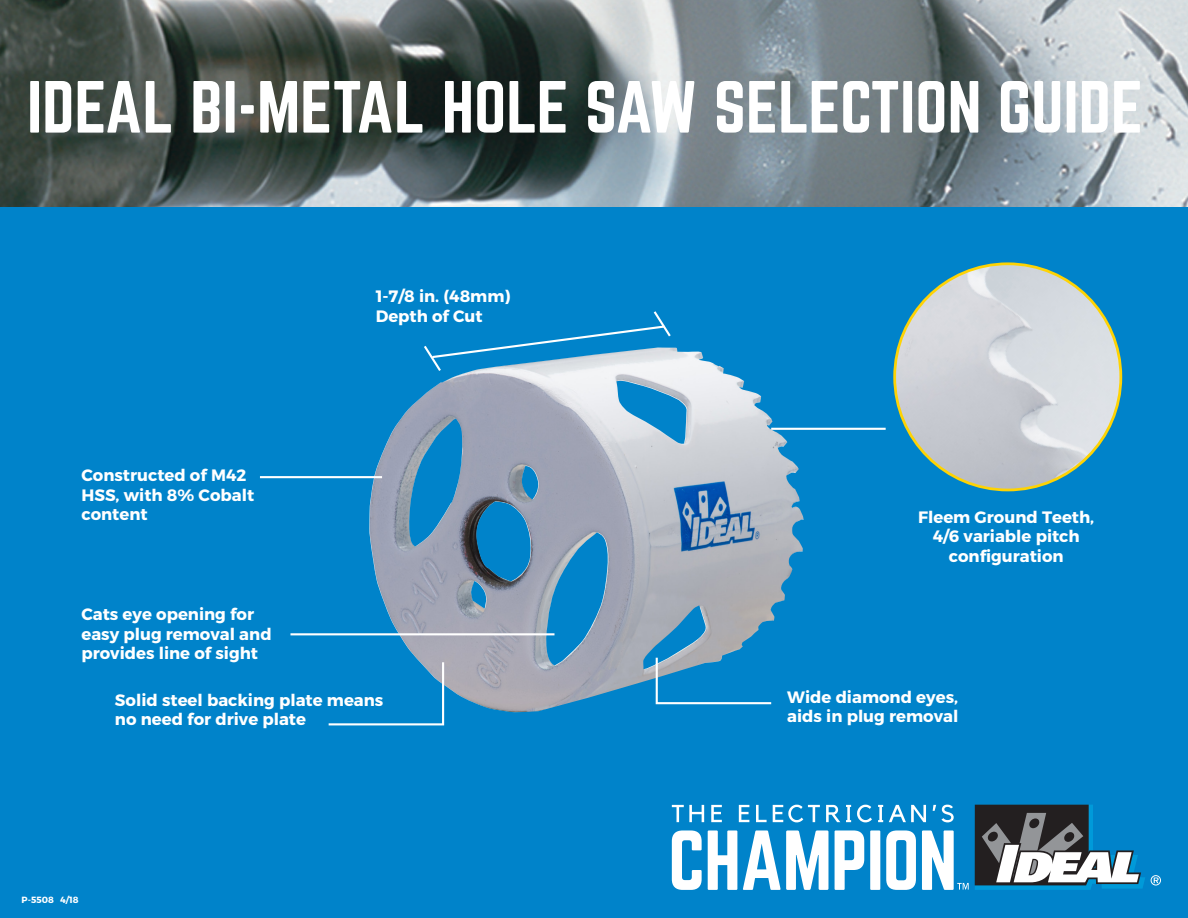
<style>
.page{position:relative;width:1188px;height:918px;background:#fff}
.page>*{position:absolute;margin:0;border:0;box-sizing:border-box;transform-origin:0 0}
.t1{font:64.5px "Norwester";color:#fff}
.t2{font:700 16.5px/19.5px "Montserrat";color:#fff}
.t3{font:700 9px "Montserrat";color:#fff}
</style>
<div class="page">
<div style="left:0;top:176px;width:1188px;height:742px;background:#0083ca"></div>
<img style="left:0;top:0;width:1188px;height:206px">
<img style="left:369px;top:348px;width:435px;height:364px">
<img style="left:895px;top:264px;width:226px;height:226px;border-radius:113px">
<hr style="left:771px;top:428px;width:115px;height:2px;background:#fff">
<hr style="left:290px;top:633px;width:265px;height:2px;background:#fff">
<hr style="left:260px;top:476px;width:122px;height:2px;background:#fff">
<svg style="left:328px;top:660px;width:117px;height:66px"></svg>
<svg style="left:655px;top:656px;width:118px;height:49px"></svg>
<svg style="left:422px;top:311px;width:251px;height:62px"></svg>
<svg style="left:672px;top:830px;width:30px;height:60px"></svg>
<svg style="left:708px;top:830px;width:29px;height:60px"></svg>
<svg style="left:743px;top:830px;width:85px;height:60px"></svg>
<svg style="left:835px;top:830px;width:29px;height:60px"></svg>
<div style="left:870px;top:830px;width:10px;height:60px;background:#fff"></div>
<svg style="left:886px;top:830px;width:30px;height:60px"></svg>
<svg style="left:672px;top:805px;width:32px;height:17px"></svg>
<svg style="left:711px;top:805px;width:11px;height:17px"></svg>
<svg style="left:739px;top:805px;width:10px;height:17px"></svg>
<svg style="left:756px;top:805px;width:11px;height:17px"></svg>
<svg style="left:773px;top:805px;width:47px;height:17px"></svg>
<svg style="left:826px;top:805px;width:14px;height:17px"></svg>
<svg style="left:846px;top:805px;width:5px;height:17px"></svg>
<svg style="left:857px;top:805px;width:15px;height:17px"></svg>
<svg style="left:878px;top:805px;width:5px;height:17px"></svg>
<svg style="left:889px;top:805px;width:37px;height:17px"></svg>
<svg style="left:933px;top:805px;width:21px;height:17px"></svg>
<svg style="left:1151px;top:875px;width:10px;height:11px"></svg>
<svg style="left:975px;top:805px;width:170px;height:85px"></svg>
<svg style="left:922px;top:830px;width:47px;height:60px"></svg>
<h1 class="t1" style="left:27px;top:76px;width:1118px">IDEAL BI-METAL HOLE SAW SELECTION GUIDE</h1>
<p class="t2" style="left:81px;top:466px;width:174px">Constructed of M42<br>HSS, with 8% Cobalt content</p>
<p class="t2" style="left:81px;top:605px;width:192px">Cats eye opening for easy plug removal and provides line of sight</p>
<p class="t2" style="left:376px;top:287px;width:136px">1-7/8 in. (48mm)<br>Depth of Cut</p>
<p class="t2" style="left:918px;top:507px;width:178px;text-align:center">Fleem Ground Teeth,<br>4/6 variable pitch configuration</p>
<p class="t2" style="left:115px;top:690px;width:270px">Solid steel backing plate means no need for drive plate</p>
<p class="t2" style="left:787px;top:687px;width:173px">Wide diamond eyes, aids in plug removal</p>
<p class="t3" style="left:22px;top:895px;width:58px">P-5508 4/18</p>
</div>
